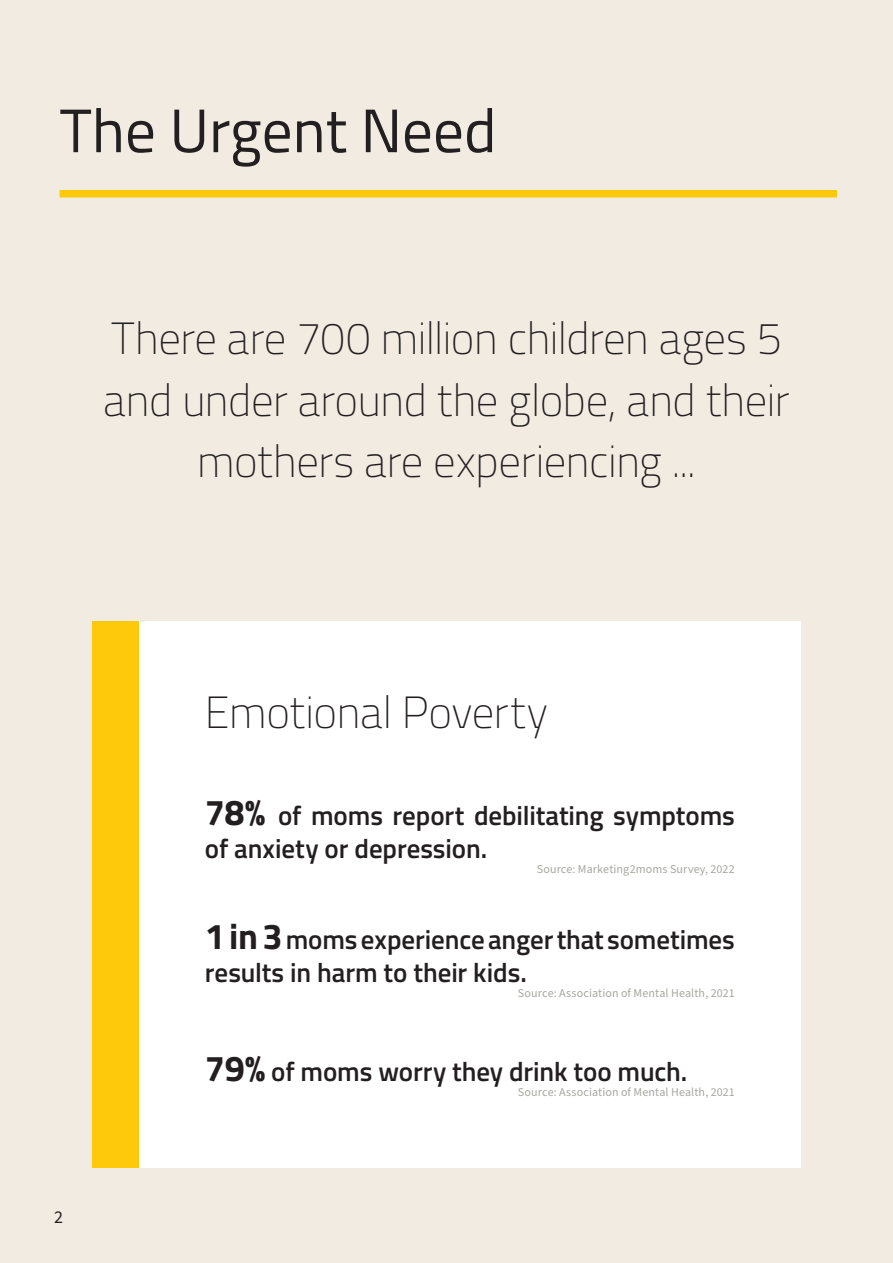
<style>
.page{position:relative;width:893px;height:1263px;background:#f1ebe1}
.page>*{position:absolute;margin:0;border:0;box-sizing:border-box;transform-origin:0 0}
._41_Header_black_Tit{font:61.5px "Titillium Web";color:#231f20}
._34_Slogan_black_Tit{font:200 45px/61.5px "Titillium Web";letter-spacing:-.01em;color:#231f20;text-align:center}
.bullets_1{font:600 27px/33px "Titillium Web";letter-spacing:-.005em;color:#231f20}
.t1{font:18px "Source Sans Pro";color:#231f20}
.bullets_2{font:12px "Source Sans Pro";letter-spacing:.01em;color:#a6a8a0}
.bullets_1-2{font:12px "Source Sans Pro";letter-spacing:.01em;color:#a6a8a0}
.s1{font-weight:700;font-size:36px}
</style>
<div class="page">
<div style="left:139px;top:621px;width:662px;height:546px;background:#fff"></div>
<div style="left:92px;top:621px;width:47px;height:546px;background:#fec80b"></div>
<div style="left:60px;top:190px;width:777px;height:7px;background:#fec80b"></div>
<p class="_41_Header_black_Tit" style="left:60px;top:86px;width:438px">The Urgent Need</p>
<p class="_34_Slogan_black_Tit" style="left:103px;top:305px;width:688px">There are 700 million children ages 5 and under around the globe, and their mothers are experiencing ...</p>
<p class="_34_Slogan_black_Tit" style="left:205px;top:679px;width:345px">Emotional Poverty</p>
<p class="bullets_1" style="left:205px;top:798px;width:531px"><span class="s1">78%</span> of moms report debilitating symptoms of anxiety or depression.</p>
<p class="bullets_1-2" style="left:537px;top:861px;width:200px">Source: Marketing2moms Survey, 2022</p>
<p class="bullets_1" style="left:205px;top:922px;width:531px"><span class="s1">1 in 3</span> moms experience anger that sometimes results in harm to their kids.</p>
<p class="bullets_2" style="left:518px;top:985px;width:218px">Source: Association of Mental Health, 2021</p>
<p class="t1" style="left:54px;top:1205px;width:10px">2</p>
<p class="bullets_1" style="left:205px;top:1054px;width:484px"><span class="s1">79%</span> of moms worry they drink too much.</p>
<p class="bullets_2" style="left:518px;top:1084px;width:218px">Source: Association of Mental Health, 2021</p>
</div>
